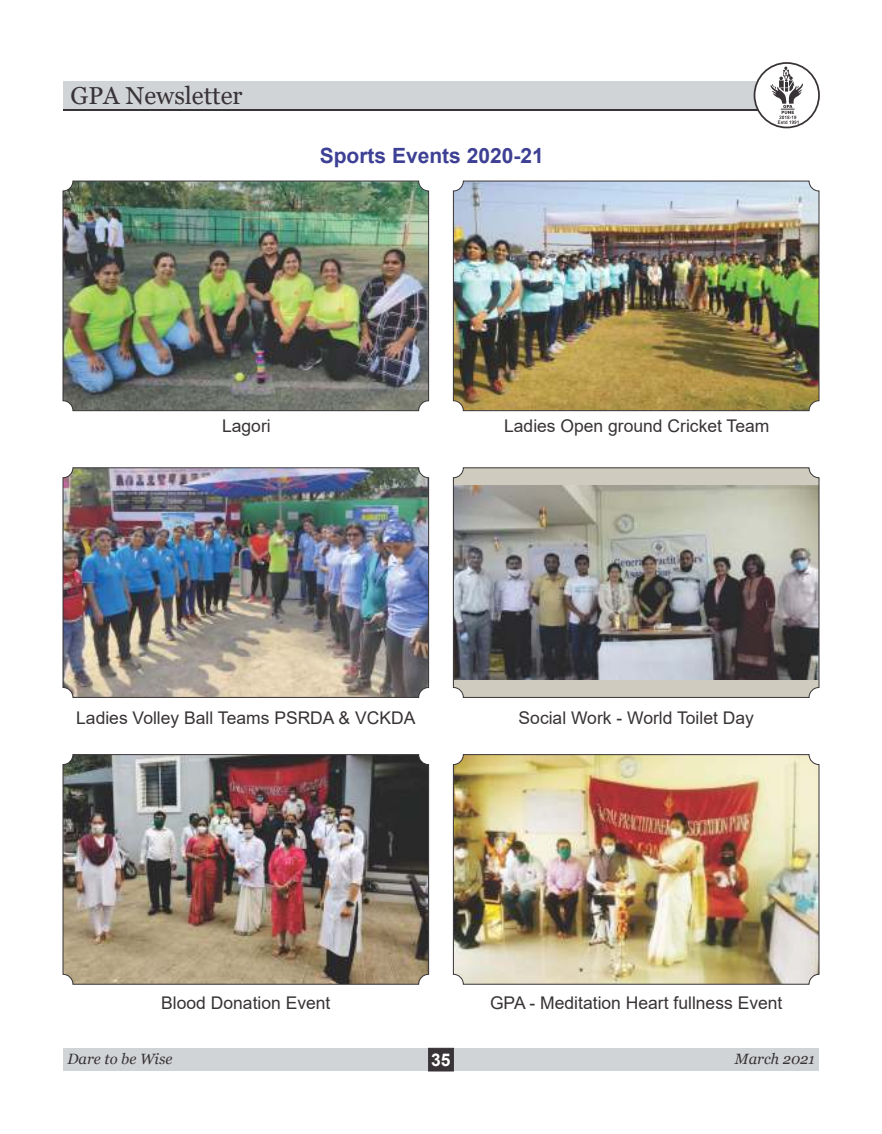
<style>
.page{position:relative;width:882px;height:1134px;background:#fff}
.page>*{position:absolute;margin:0;border:0;box-sizing:border-box;transform-origin:0 0}
.t1{font:24.5px "Georgia";color:#383336}
.t2{font:700 21px "Arial";color:#3d4094}
.t3{font:17.5px "Arial";color:#383336}
.t4{font:700 17.5px "Arial";color:#fff}
.t5{font:italic 14.88px "Georgia";color:#383336}
</style>
<div class="page">
<div style="left:63px;top:83px;width:734px;height:28px;background:#383336"></div>
<div style="left:63px;top:1048px;width:756px;height:23px;background:#d1d4d6"></div>
<div style="left:63px;top:81px;width:734px;height:28px;background:#d1d4d6"></div>
<svg style="left:754px;top:62px;width:66px;height:66px"></svg>
<svg style="left:428px;top:1047px;width:26px;height:25px"></svg>
<svg style="left:770px;top:67px;width:34px;height:57px"></svg>
<img style="left:63px;top:468px;width:366px;height:229px;border-radius:10px">
<div style="left:63px;top:467px;width:366px;height:231px;border:1px solid #383336;border-radius:10px"></div>
<img style="left:63px;top:755px;width:366px;height:229px;border-radius:10px">
<div style="left:63px;top:754px;width:366px;height:231px;border:1px solid #383336;border-radius:10px"></div>
<div style="left:453px;top:468px;width:366px;height:229px;background:#cfccbf;border-radius:10px"></div>
<img style="left:455px;top:485px;width:362px;height:195px">
<div style="left:453px;top:467px;width:366px;height:231px;border:1px solid #383336;border-radius:10px"></div>
<img style="left:63px;top:181px;width:366px;height:230px;border-radius:10px">
<div style="left:63px;top:181px;width:366px;height:230px;border:1px solid #383336;border-radius:10px"></div>
<img style="left:453px;top:181px;width:366px;height:230px;border-radius:10px">
<div style="left:453px;top:181px;width:366px;height:230px;border:1px solid #383336;border-radius:10px"></div>
<img style="left:453px;top:755px;width:366px;height:229px;border-radius:10px">
<div style="left:453px;top:754px;width:366px;height:231px;border:1px solid #383336;border-radius:10px"></div>
<h1 class="t1" style="left:71px;top:86px;width:173px">GPA Newsletter</h1>
<p class="t2" style="left:320px;top:148px;width:226px">Sports Events 2020-21</p>
<p class="t3" style="left:222px;top:419px;width:50px">Lagori</p>
<p class="t3" style="left:504px;top:419px;width:267px">Ladies Open ground Cricket Team</p>
<p class="t3" style="left:76px;top:711px;width:341px">Ladies Volley Ball Teams PSRDA &amp; VCKDA</p>
<p class="t3" style="left:519px;top:711px;width:237px">Social Work - World Toilet Day</p>
<p class="t3" style="left:161px;top:996px;width:171px">Blood Donation Event</p>
<p class="t3" style="left:490px;top:996px;width:294px">GPA - Meditation Heart fullness Event</p>
<p class="t5" style="left:67px;top:1053px;width:107px">Dare to be Wise</p>
<p class="t4" style="left:431px;top:1053px;width:21px">35</p>
<p class="t5" style="left:735px;top:1053px;width:82px">March 2021</p>
</div>
